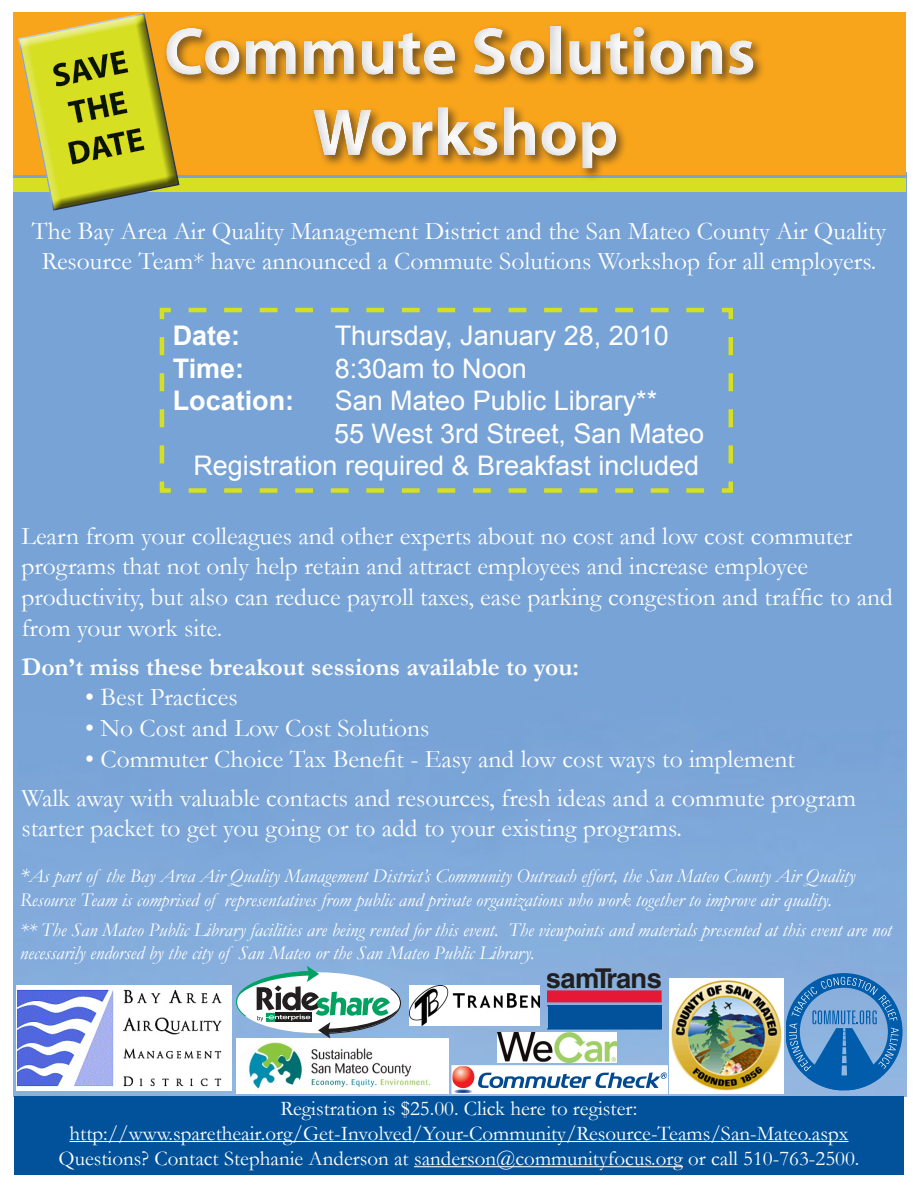
<style>
.page{position:relative;width:918px;height:1188px;background:#fff}
.page>*{position:absolute;margin:0;border:0;box-sizing:border-box;transform-origin:0 0}
.t1{font:700 67.5px/81px "Myriad Pro";color:#fff;text-align:center}
.t2{font:700 27.3px "Helvetica";letter-spacing:-.025em;color:#231f20}
.Title_2{font:27px/32.4px "Arial";color:#fff;text-align:right}
.Title_2-2{font:700 27px "Arial";color:#fff}
.Title_2-3{font:25.5px/30.6px "Garamond";color:#fff}
.Title_2-4{font:700 25.5px "Garamond";color:#fff}
.Title_2-5{font:21px "Garamond";color:#fff}
.Title_2-6{font:italic 19.5px/23.4px "Garamond";color:#fff}
.s1{font-size:21px}
</style>
<div class="page">
<img style="left:14px;top:217px;width:892px;height:880px">
<div style="left:157px;top:306px;width:578px;height:189px;background:#78a3d6"></div>
<img style="left:669px;top:978px;width:115px;height:115px">
<div style="left:14px;top:7px;width:892px;height:210px;background:#231f20;opacity:.2"></div>
<svg style="left:17px;top:9px;width:174px;height:204px"></svg>
<svg style="left:786px;top:973px;width:117px;height:117px"></svg>
<svg style="left:548px;top:990px;width:114px;height:40px"></svg>
<img style="left:17px;top:986px;width:214px;height:105px">
<img style="left:236px;top:1038px;width:213px;height:56px">
<div style="left:14px;top:1097px;width:890px;height:78px;background:#01529a"></div>
<hr style="left:70px;top:1141px;width:779px;height:1px;background:#fff">
<hr style="left:414px;top:1166px;width:269px;height:1px;background:#fff">
<svg style="left:236px;top:966px;width:165px;height:72px"></svg>
<img style="left:498px;top:1032px;width:119px;height:30px">
<div style="left:452px;top:1066px;width:215px;height:28px;background:#fff"></div>
<hr style="left:454px;top:1090px;width:18px;height:4px;background:#d5dae7;border-radius:50%">
<hr style="left:455px;top:1090px;width:17px;height:4px;background:#c7cde0;border-radius:50%">
<hr style="left:455px;top:1090px;width:16px;height:3px;background:#b8bfdc;border-radius:50%">
<hr style="left:456px;top:1090px;width:15px;height:3px;background:#abb5d6;border-radius:50%">
<hr style="left:456px;top:1090px;width:14px;height:3px;background:#94a3cc;border-radius:50%">
<svg style="left:457px;top:1090px;width:13px;height:2px"></svg>
<svg style="left:452px;top:1066px;width:22px;height:22px"></svg>
<svg style="left:478px;top:1072px;width:188px;height:16px"></svg>
<div style="left:452px;top:1065px;width:216px;height:29px;border:1px solid #fff"></div>
<img style="left:409px;top:986px;width:131px;height:40px">
<h1 class="t1" style="left:164px;top:9px;width:593px">Commute Solutions<br>Workshop</h1>
<p class="Title_2-3" style="left:32px;top:215px;width:856px;text-align:center">The Bay Area Air Quality Management District and the San Mateo County Air Quality<br>Resource Team* have announced a Commute Solutions Workshop for all employers.</p>
<p class="Title_2-2" style="left:173px;top:318px;width:69px">Date:</p>
<p class="Title_2" style="left:335px;top:320px;width:336px">Thursday, January 28, 2010</p>
<p class="Title_2-2" style="left:173px;top:350px;width:73px">Time:</p>
<p class="Title_2" style="left:335px;top:352px;width:194px">8:30am to Noon</p>
<p class="Title_2-2" style="left:173px;top:383px;width:123px">Location:</p>
<p class="Title_2" style="left:335px;top:385px;width:324px">San Mateo Public Library**</p>
<p class="Title_2" style="left:193px;top:417px;width:512px">55 West 3rd Street, San Mateo<br>Registration required &amp; Breakfast included</p>
<p class="Title_2-3" style="left:21px;top:520px;width:873px">Learn from your colleagues and other experts about no cost and low cost commuter programs that not only help retain and attract employees and increase employee productivity, but also can reduce payroll taxes, ease parking congestion and traffic to and from your work site.</p>
<p class="Title_2-4" style="left:21px;top:649px;width:559px">Don’t miss these breakout sessions available to you:</p>
<p class="Title_2-3" style="left:85px;top:681px;width:154px">• Best Practices</p>
<p class="Title_2-3" style="left:85px;top:712px;width:346px">• No Cost and Low Cost Solutions</p>
<p class="Title_2-3" style="left:85px;top:743px;width:711px">• Commuter Choice Tax Benefit - Easy and low cost ways to implement</p>
<p class="Title_2-3" style="left:21px;top:782px;width:836px">Walk away with valuable contacts and resources, fresh ideas and a commute program starter packet to get you going or to add to your existing programs.</p>
<p class="Title_2-6" style="left:20px;top:864px;width:837px"><span class="s1">*</span>As part of the Bay Area Air Quality Management District’s Community Outreach effort, the San Mateo County Air Quality<br>Resource Team is comprised of representatives from public and private organizations who work together to improve air quality.</p>
<p class="Title_2-6" style="left:20px;top:918px;width:874px">** The San Mateo Public Library facilities are being rented for this event. The viewpoints and materials presented at this event are not necessarily endorsed by the city of San Mateo or the San Mateo Public Library.</p>
<p class="t2" style="left:546px;top:962px;width:118px">samTrans</p>
<p class="Title_2-5" style="left:280px;top:1094px;width:359px">Registration is $25.00. Click here to register:</p>
<p class="Title_2-5" style="left:70px;top:1119px;width:780px">http://www.sparetheair.org/Get-Involved/Your-Community/Resource-Teams/San-Mateo.aspx</p>
<p class="Title_2-5" style="left:59px;top:1144px;width:802px">Questions? Contact Stephanie Anderson at sanderson@communityfocus.org or call 510-763-2500.</p>
</div>
